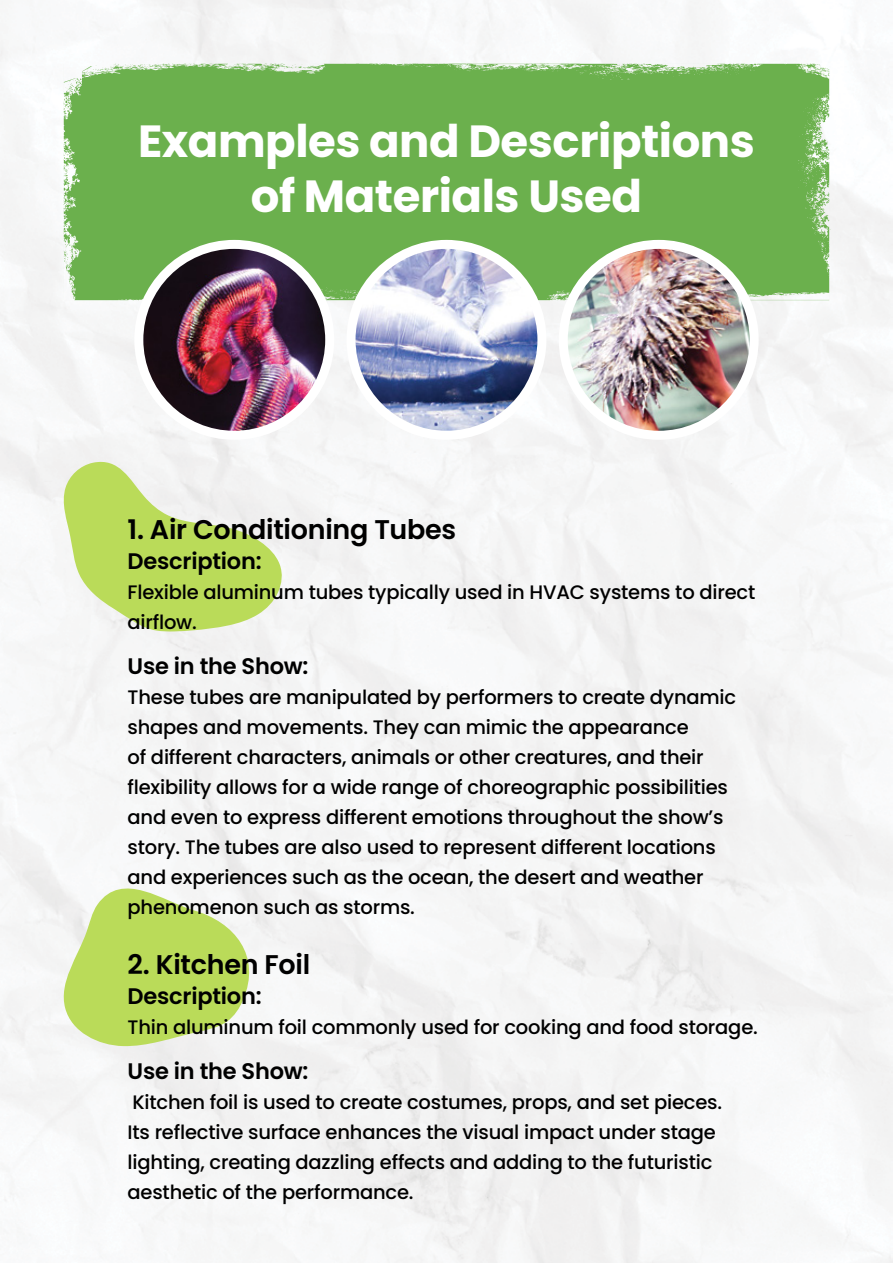
<style>
.page{position:relative;width:893px;height:1263px;background:#fff}
.page>*{position:absolute;margin:0;border:0;box-sizing:border-box;transform-origin:0 0}
.t1{font:700 45px/55.5px "Poppins";letter-spacing:-.01em;color:#fff;text-align:center}
.t2{font:600 27px "Poppins";letter-spacing:-.01em;color:#000}
.t3{font:600 22.5px "Poppins";letter-spacing:-.01em;color:#000}
.t4{font:500 19.5px/30px "Poppins";letter-spacing:-.01em;color:#000}
</style>
<div class="page">
<svg style="left:61px;top:457px;width:222px;height:175px"></svg>
<svg style="left:58px;top:869px;width:204px;height:178px"></svg>
<svg style="left:64px;top:64px;width:249px;height:236px;background:#73b457"></svg>
<div style="left:313px;top:64px;width:517px;height:236px;background:#6bb04d"></div>
<img style="left:139px;top:244px;width:191px;height:191px;border-radius:95px">
<div style="left:134px;top:240px;width:200px;height:200px;border:9px solid #fff;border-radius:50%"></div>
<img style="left:351px;top:244px;width:191px;height:191px;border-radius:95px">
<div style="left:347px;top:240px;width:199px;height:200px;border:9px solid #fff;border-radius:50%"></div>
<img style="left:563px;top:244px;width:191px;height:191px;border-radius:95px">
<div style="left:559px;top:240px;width:200px;height:200px;border:9px solid #fff;border-radius:50%"></div>
<h1 class="t1" style="left:138px;top:113px;width:618px">Examples and Descriptions of Materials Used</h1>
<h2 class="t2" style="left:128px;top:514px;width:330px">1. Air Conditioning Tubes</h2>
<p class="t3" style="left:128px;top:548px;width:136px">Description:</p>
<p class="t4" style="left:128px;top:578px;width:629px">Flexible aluminum tubes typically used in HVAC systems to direct airflow.</p>
<p class="t3" style="left:128px;top:653px;width:182px">Use in the Show:</p>
<p class="t4" style="left:128px;top:683px;width:610px">These tubes are manipulated by performers to create dynamic shapes and movements. They can mimic the appearance<br>of different characters, animals or other creatures, and their flexibility allows for a wide range of choreographic possibilities and even to express different emotions throughout the show’s story. The tubes are also used to represent different locations and experiences such as the ocean, the desert and weather phenomenon such as storms.</p>
<h2 class="t2" style="left:128px;top:949px;width:184px">2. Kitchen Foil</h2>
<p class="t3" style="left:128px;top:983px;width:136px">Description:</p>
<p class="t4" style="left:128px;top:1013px;width:632px">Thin aluminum foil commonly used for cooking and food storage.</p>
<p class="t3" style="left:128px;top:1058px;width:182px">Use in the Show:</p>
<p class="t4" style="left:128px;top:1088px;width:596px">Kitchen foil is used to create costumes, props, and set pieces.<br>Its reflective surface enhances the visual impact under stage lighting, creating dazzling effects and adding to the futuristic aesthetic of the performance.</p>
</div>
